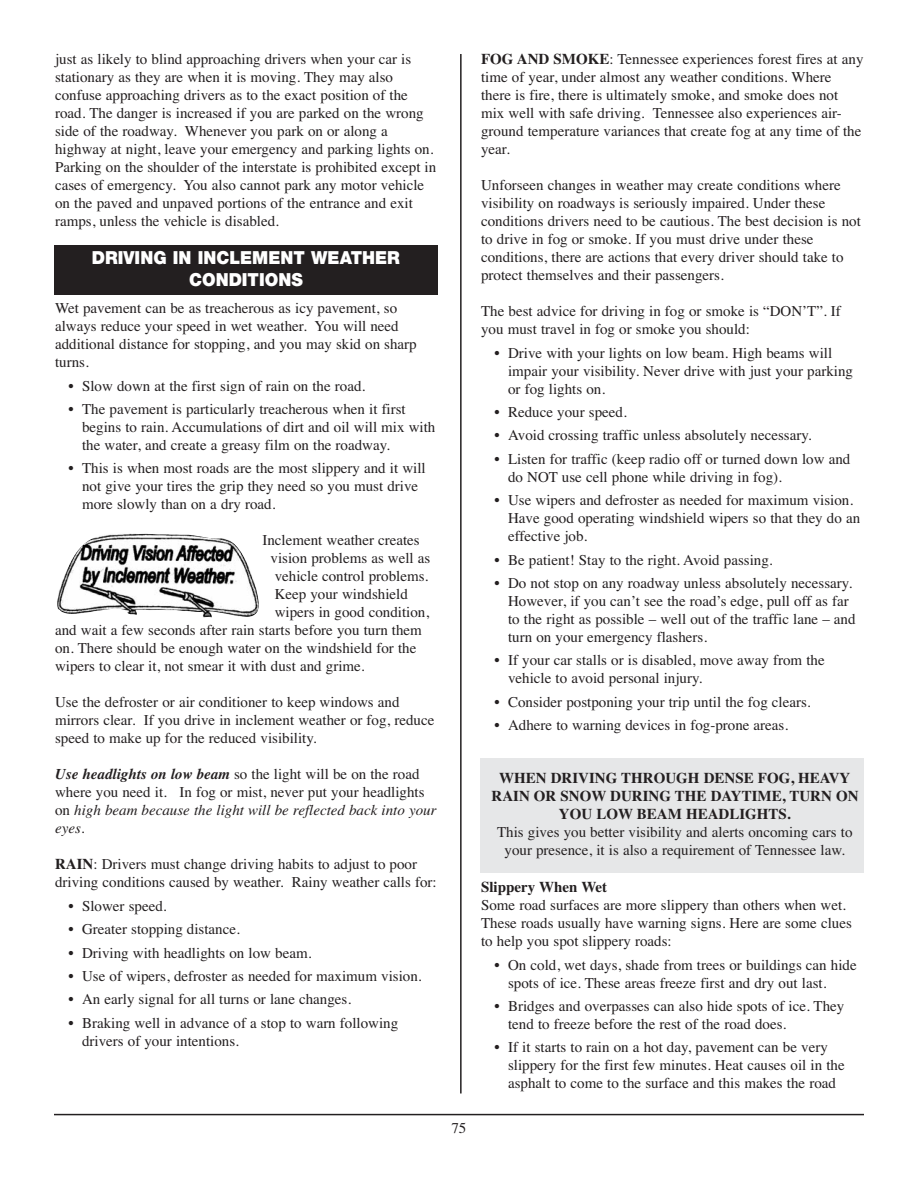
<style>
.page{position:relative;width:918px;height:1188px;background:#fff}
.page>*{position:absolute;margin:0;border:0;box-sizing:border-box;transform-origin:0 0}
.t1{font:900 18px/21.6px "Helvetica Neue";color:#fff;text-align:center;scale:.95 1}
.t2{font:15px/18px "Times";color:#231f20}
.t3{font:700 15px/18px "Times";color:#231f20;text-align:center}
.s1{font-weight:700;font-style:italic}
.s2{font-style:italic}
.s3{font-weight:700}
</style>
<div class="page">
<hr style="left:460px;top:54px;width:2px;height:1040px;background:#231f20">
<hr style="left:54px;top:1114px;width:810px;height:1px;background:#231f20">
<img style="left:57px;top:533px;width:202px;height:85px">
<div style="left:480px;top:758px;width:384px;height:114px;background:#e6e7e8"></div>
<div style="left:54px;top:245px;width:384px;height:50px;background:#231f20"></div>
<p class="t2" style="left:55px;top:52px;width:383px">just as likely to blind approaching drivers when your car is stationary as they are when it is moving. They may also confuse approaching drivers as to the exact position of the road. The danger is increased if you are parked on the wrong side of the roadway. Whenever you park on or along a highway at night, leave your emergency and parking lights on.<br>Parking on the shoulder of the interstate is prohibited except in cases of emergency. You also cannot park any motor vehicle on the paved and unpaved portions of the entrance and exit ramps, unless the vehicle is disabled.</p>
<p class="t1" style="left:92px;top:248px;width:326px">DRIVING IN INCLEMENT WEATHER<br>CONDITIONS</p>
<p class="t2" style="left:55px;top:301px;width:363px">Wet pavement can be as treacherous as icy pavement, so always reduce your speed in wet weather. You will need additional distance for stopping, and you may skid on sharp turns.</p>
<p class="t2" style="left:69px;top:378px;width:298px">• Slow down at the first sign of rain on the road.</p>
<p class="t2" style="left:82px;top:401px;width:355px;text-indent:-14px">• The pavement is particularly treacherous when it first begins to rain. Accumulations of dirt and oil will mix with the water, and create a greasy film on the roadway.</p>
<p class="t2" style="left:82px;top:461px;width:345px;text-indent:-14px">• This is when most roads are the most slippery and it will not give your tires the grip they need so you must drive more slowly than on a dry road.</p>
<p class="t2" style="left:262px;top:533px;width:159px">Inclement weather creates</p>
<p class="t2" style="left:271px;top:551px;width:161px">vision problems as well as</p>
<p class="t2" style="left:275px;top:569px;width:155px">vehicle control problems.</p>
<p class="t2" style="left:275px;top:587px;width:135px">Keep your windshield</p>
<p class="t2" style="left:275px;top:605px;width:156px">wipers in good condition,</p>
<p class="t2" style="left:55px;top:623px;width:368px">and wait a few seconds after rain starts before you turn them</p>
<p class="t2" style="left:55px;top:641px;width:363px">on. There should be enough water on the windshield for the</p>
<p class="t2" style="left:55px;top:659px;width:311px">wipers to clear it, not smear it with dust and grime.</p>
<p class="t2" style="left:55px;top:695px;width:381px">Use the defroster or air conditioner to keep windows and mirrors clear. If you drive in inclement weather or fog, reduce speed to make up for the reduced visibility.</p>
<p class="t2" style="left:55px;top:767px;width:383px"><span class="s1">Use headlights on low beam</span> so the light will be on the road where you need it. In fog or mist, never put your headlights on <span class="s2">high beam because the light will be reflected back into your eyes</span>.</p>
<p class="t2" style="left:55px;top:857px;width:383px"><span class="s3">RAIN</span>: Drivers must change driving habits to adjust to poor driving conditions caused by weather. Rainy weather calls for:</p>
<p class="t2" style="left:69px;top:898px;width:100px">• Slower speed.</p>
<p class="t2" style="left:69px;top:922px;width:173px">• Greater stopping distance.</p>
<p class="t2" style="left:69px;top:945px;width:244px">• Driving with headlights on low beam.</p>
<p class="t2" style="left:69px;top:968px;width:355px">• Use of wipers, defroster as needed for maximum vision.</p>
<p class="t2" style="left:69px;top:992px;width:284px">• An early signal for all turns or lane changes.</p>
<p class="t2" style="left:82px;top:1015px;width:318px;text-indent:-14px">• Braking well in advance of a stop to warn following drivers of your intentions.</p>
<p class="t2" style="left:451px;top:1120px;width:16px">75</p>
<p class="t2" style="left:481px;top:52px;width:384px"><span class="s3">FOG AND SMOKE</span>: Tennessee experiences forest fires at any time of year, under almost any weather conditions. Where there is fire, there is ultimately smoke, and smoke does not mix well with safe driving. Tennessee also experiences air&shy;ground temperature variances that create fog at any time of the year.</p>
<p class="t2" style="left:481px;top:178px;width:381px">Unforseen changes in weather may create conditions where visibility on roadways is seriously impaired. Under these conditions drivers need to be cautious. The best decision is not to drive in fog or smoke. If you must drive under these conditions, there are actions that every driver should take to protect themselves and their passengers.</p>
<p class="t2" style="left:481px;top:304px;width:361px">The best advice for driving in fog or smoke is “DON’T”. If you must travel in fog or smoke you should:</p>
<p class="t2" style="left:508px;top:345px;width:346px;text-indent:-14px">• Drive with your lights on low beam. High beams will impair your visibility. Never drive with just your parking or fog lights on.</p>
<p class="t2" style="left:495px;top:404px;width:134px">• Reduce your speed.</p>
<p class="t2" style="left:495px;top:428px;width:319px">• Avoid crossing traffic unless absolutely necessary.</p>
<p class="t2" style="left:508px;top:451px;width:344px;text-indent:-14px">• Listen for traffic (keep radio off or turned down low and do NOT use cell phone while driving in fog).</p>
<p class="t2" style="left:508px;top:493px;width:354px;text-indent:-14px">• Use wipers and defroster as needed for maximum vision.<br>Have good operating windshield wipers so that they do an effective job.</p>
<p class="t2" style="left:495px;top:552px;width:279px">• Be patient! Stay to the right. Avoid passing.</p>
<p class="t2" style="left:508px;top:575px;width:349px;text-indent:-14px">• Do not stop on any roadway unless absolutely necessary.<br>However, if you can’t see the road’s edge, pull off as far to the right as possible – well out of the traffic lane – and turn on your emergency flashers.</p>
<p class="t2" style="left:508px;top:653px;width:318px;text-indent:-14px">• If your car stalls or is disabled, move away from the vehicle to avoid personal injury.</p>
<p class="t2" style="left:495px;top:694px;width:318px">• Consider postponing your trip until the fog clears.</p>
<p class="t2" style="left:495px;top:718px;width:295px">• Adhere to warning devices in fog-prone areas.</p>
<p class="t3" style="left:492px;top:770px;width:369px">WHEN DRIVING THROUGH DENSE FOG, HEAVY<br>RAIN OR SNOW DURING THE DAYTIME, TURN ON<br>YOU LOW BEAM HEADLIGHTS.</p>
<p class="t2" style="left:497px;top:824px;width:357px;text-align:center">This gives you better visibility and alerts oncoming cars to your presence, it is also a requirement of Tennessee law.</p>
<p class="t3" style="left:481px;top:880px;width:128px">Slippery When Wet</p>
<p class="t2" style="left:481px;top:898px;width:372px">Some road surfaces are more slippery than others when wet.<br>These roads usually have warning signs. Here are some clues to help you spot slippery roads:</p>
<p class="t2" style="left:508px;top:957px;width:350px;text-indent:-14px">• On cold, wet days, shade from trees or buildings can hide spots of ice. These areas freeze first and dry out last.</p>
<p class="t2" style="left:508px;top:998px;width:338px;text-indent:-14px">• Bridges and overpasses can also hide spots of ice. They tend to freeze before the rest of the road does.</p>
<p class="t2" style="left:508px;top:1040px;width:338px;text-indent:-14px">• If it starts to rain on a hot day, pavement can be very slippery for the first few minutes. Heat causes oil in the asphalt to come to the surface and this makes the road</p>
</div>
